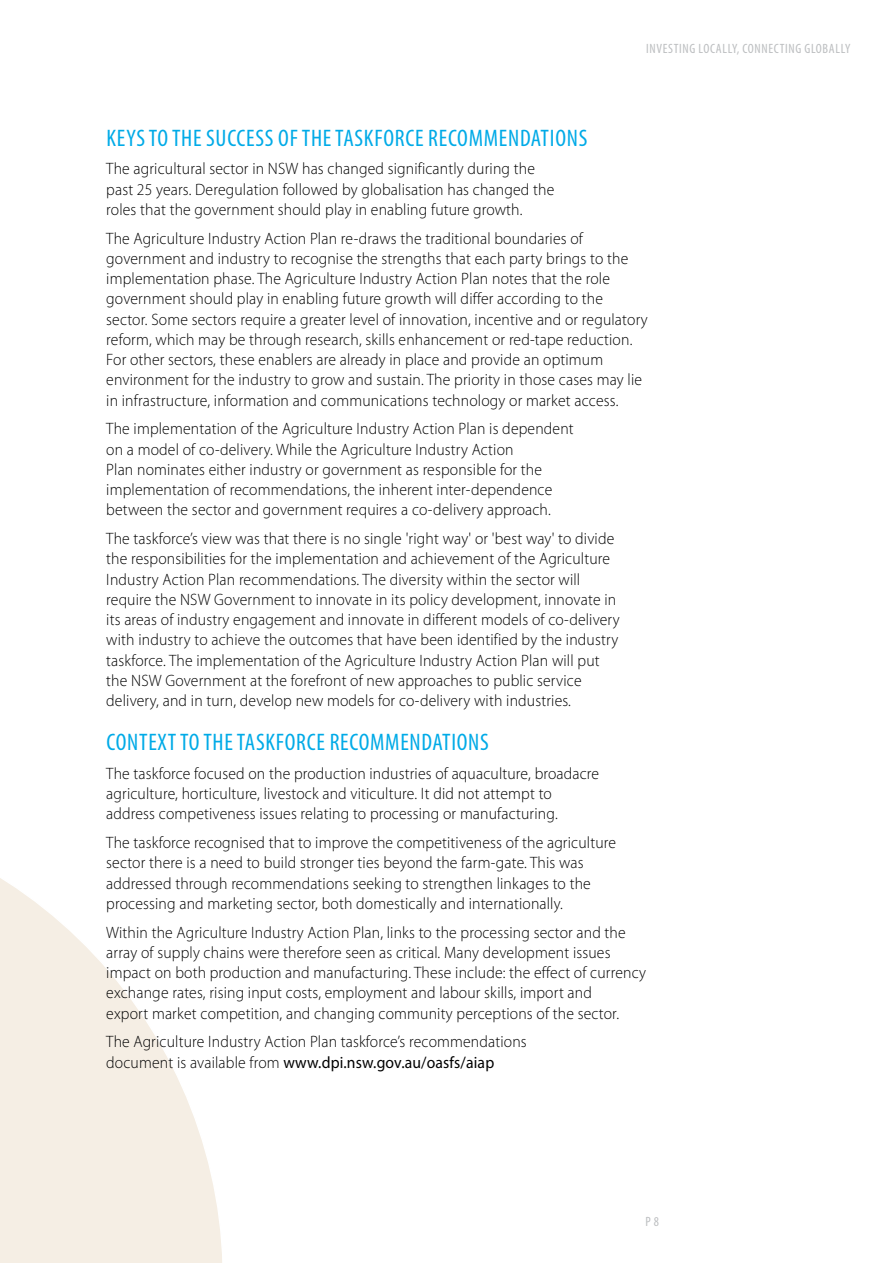
<style>
.page{position:relative;width:893px;height:1263px;background:#fff}
.page>*{position:absolute;margin:0;border:0;box-sizing:border-box;transform-origin:0 0}
.heading3{font:condensed 24px "Myriad Pro";letter-spacing:.03em;color:#00aae7}
.text{font:300 16.5px/20.2px "Myriad Pro";letter-spacing:.01em;color:#000;scale:.95 1}
.t1{font:condensed 13.5px "Myriad Pro";letter-spacing:.05em;color:#bcbec0}
.s1{font-weight:400}
</style>
<div class="page">
<svg style="left:0;top:878px;width:222px;height:385px"></svg>
<p class="t1" style="left:646px;top:40px;width:206px">INVESTING LOCALLY, CONNECTING GLOBALLY</p>
<p class="heading3" style="left:107px;top:123px;width:482px">KEYS TO THE SUCCESS OF THE TASKFORCE RECOMMENDATIONS</p>
<p class="text" style="left:106px;top:159px;width:473px">The agricultural sector in NSW has changed significantly during the past 25 years. Deregulation followed by globalisation has changed the roles that the government should play in enabling future growth.</p>
<p class="text" style="left:106px;top:228px;width:571px">The Agriculture Industry Action Plan re-draws the traditional boundaries of government and industry to recognise the strengths that each party brings to the implementation phase. The Agriculture Industry Action Plan notes that the role government should play in enabling future growth will differ according to the sector. Some sectors require a greater level of innovation, incentive and or regulatory reform, which may be through research, skills enhancement or red-tape reduction.<br>For other sectors, these enablers are already in place and provide an optimum environment for the industry to grow and sustain. The priority in those cases may lie in infrastructure, information and communications technology or market access.</p>
<p class="text" style="left:106px;top:419px;width:493px">The implementation of the Agriculture Industry Action Plan is dependent on a model of co-delivery. While the Agriculture Industry Action<br>Plan nominates either industry or government as responsible for the implementation of recommendations, the inherent inter‑dependence between the sector and government requires a co-delivery approach.</p>
<p class="text" style="left:106px;top:528px;width:542px">The taskforce’s view was that there is no single 'right way' or 'best way' to divide the responsibilities for the implementation and achievement of the Agriculture Industry Action Plan recommendations. The diversity within the sector will require the NSW Government to innovate in its policy development, innovate in its areas of industry engagement and innovate in different models of co‑delivery with industry to achieve the outcomes that have been identified by the industry taskforce. The implementation of the Agriculture Industry Action Plan will put the NSW Government at the forefront of new approaches to public service delivery, and in turn, develop new models for co-delivery with industries.</p>
<p class="heading3" style="left:107px;top:728px;width:384px">CONTEXT TO THE TASKFORCE RECOMMENDATIONS</p>
<p class="text" style="left:106px;top:763px;width:520px">The taskforce focused on the production industries of aquaculture, broadacre agriculture, horticulture, livestock and viticulture. It did not attempt to address competiveness issues relating to processing or manufacturing.</p>
<p class="text" style="left:106px;top:832px;width:538px">The taskforce recognised that to improve the competitiveness of the agriculture sector there is a need to build stronger ties beyond the farm-gate. This was addressed through recommendations seeking to strengthen linkages to the processing and marketing sector, both domestically and internationally.</p>
<p class="text" style="left:106px;top:922px;width:570px">Within the Agriculture Industry Action Plan, links to the processing sector and the array of supply chains were therefore seen as critical. Many development issues impact on both production and manufacturing. These include: the effect of currency exchange rates, rising input costs, employment and labour skills, import and<br>export market competition, and changing community perceptions of the sector.</p>
<p class="text" style="left:106px;top:1032px;width:444px">The Agriculture Industry Action Plan taskforce’s recommendations document is available from <span class="s1">www.dpi.nsw.gov.au/oasfs/aiap</span></p>
<p class="t1" style="left:645px;top:1214px;width:15px">P 8</p>
</div>
